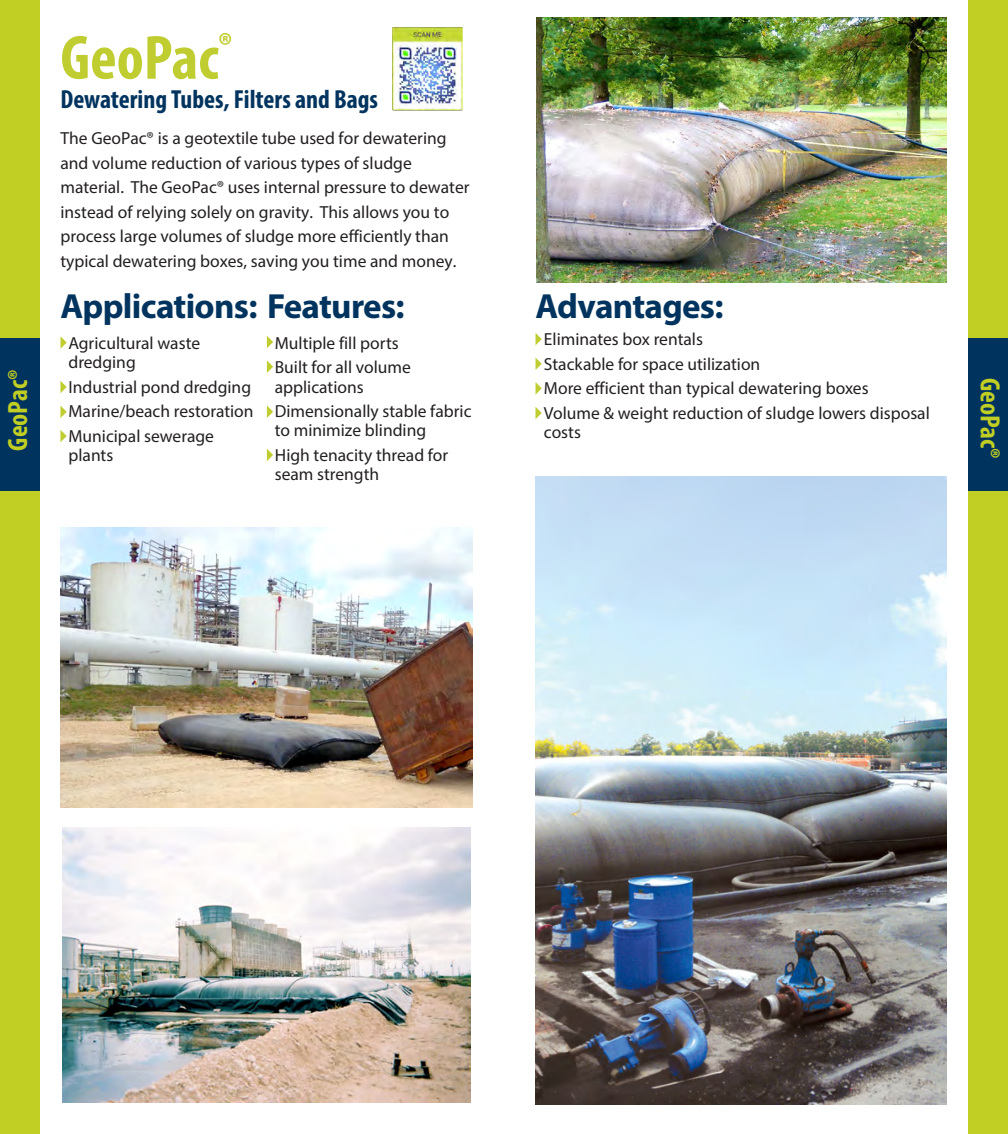
<style>
.page{position:relative;width:1008px;height:1134px;background:#fff}
.page>*{position:absolute;margin:0;border:0;box-sizing:border-box;transform-origin:0 0}
.t1{font:700 condensed 63px "Myriad Pro";color:#c0cd30}
.t2{font:700 35px "Myriad Pro";letter-spacing:-.02em;color:#00345e}
.t3{font:700 condensed 28px "Myriad Pro";color:#c1ce23}
.t4{font:700 condensed 26.25px "Myriad Pro";color:#00345e}
.t5{font:17.5px/24.5px "Myriad Pro";color:#231f20}
</style>
<div class="page">
<div style="left:969px;top:0;width:39px;height:1134px;background:#c1ce23"></div>
<div style="left:0;top:0;width:39px;height:1134px;background:#c1ce23"></div>
<div style="left:0;top:338px;width:39px;height:153px;background:#00345e"></div>
<div style="left:969px;top:338px;width:39px;height:153px;background:#00345e"></div>
<svg style="left:536px;top:333px;width:6px;height:12px"></svg>
<svg style="left:536px;top:358px;width:6px;height:12px"></svg>
<svg style="left:536px;top:382px;width:6px;height:12px"></svg>
<svg style="left:536px;top:407px;width:6px;height:12px"></svg>
<svg style="left:267px;top:336px;width:6px;height:12px"></svg>
<svg style="left:267px;top:360px;width:6px;height:13px"></svg>
<svg style="left:267px;top:405px;width:6px;height:13px"></svg>
<svg style="left:267px;top:449px;width:6px;height:12px"></svg>
<svg style="left:60px;top:336px;width:7px;height:13px"></svg>
<svg style="left:60px;top:381px;width:7px;height:12px"></svg>
<svg style="left:60px;top:406px;width:7px;height:12px"></svg>
<svg style="left:60px;top:430px;width:7px;height:12px"></svg>
<img style="left:536px;top:17px;width:411px;height:266px">
<img style="left:62px;top:827px;width:408px;height:276px">
<img style="left:60px;top:528px;width:413px;height:280px">
<img style="left:392px;top:28px;width:70px;height:83px">
<img style="left:536px;top:476px;width:410px;height:628px">
<h1 class="t1" style="left:60px;top:18px;width:173px">GeoPac<sup>®</sup></h1>
<h3 class="t4" style="left:60px;top:82px;width:319px">Dewatering Tubes, Filters and Bags</h3>
<p class="t5" style="left:60px;top:126px;width:411px">The GeoPac® is a geotextile tube used for dewatering and volume reduction of various types of sludge material. The GeoPac® uses internal pressure to dewater instead of relying solely on gravity. This allows you to process large volumes of sludge more efficiently than typical dewatering boxes, saving you time and money.</p>
<h2 class="t2" style="left:60px;top:283px;width:346px">Applications: Features:</h2>
<h2 class="t2" style="left:536px;top:283px;width:189px">Advantages:</h2>
<p class="t5" style="left:544px;top:327px;width:387px">Eliminates box rentals<br>Stackable for space utilization<br>More efficient than typical dewatering boxes<br>Volume &amp; weight reduction of sludge lowers disposal</p>
<p class="t5" style="left:544px;top:420px;width:38px">costs</p>
<p class="t5" style="left:275px;top:330px;width:138px">Multiple fill ports<br>Built for all volume</p>
<p class="t5" style="left:275px;top:374px;width:198px">applications<br>Dimensionally stable fabric</p>
<p class="t5" style="left:275px;top:418px;width:175px">to minimize blinding<br>High tenacity thread for</p>
<p class="t5" style="left:275px;top:462px;width:106px">seam strength</p>
<p class="t5" style="left:68px;top:333px;width:133px;line-height:19.2px">Agricultural waste dredging</p>
<p class="t5" style="left:68px;top:374px;width:187px">Industrial pond dredging<br>Marine/beach restoration<br>Municipal sewerage</p>
<p class="t5" style="left:68px;top:442px;width:46px">plants</p>
<h3 class="t3" style="left:0;top:451px;width:82px;rotate:-90deg">GeoPac®</h3>
<h3 class="t3" style="left:1008px;top:378px;width:82px;rotate:90deg">GeoPac®</h3>
</div>
